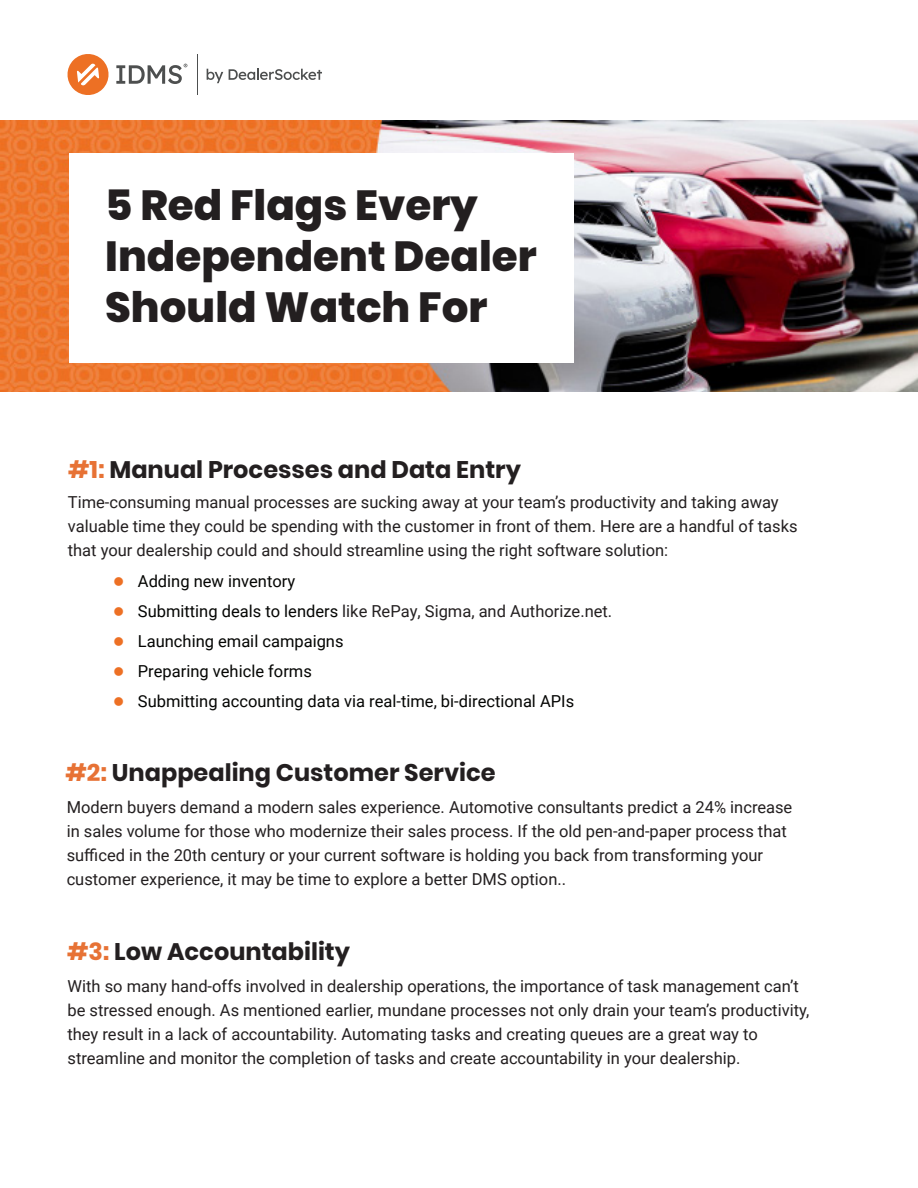
<style>
.page{position:relative;width:918px;height:1188px;background:#fff}
.page>*{position:absolute;margin:0;border:0;box-sizing:border-box;transform-origin:0 0}
.t1{font:800 42px/51px "Poppins";color:#231f20}
.t2{font:700 24px "Poppins";color:#231f20}
.t3{font:16.5px/24px "Roboto";color:#231f20}
.t4{font:16.5px/30px "Roboto";color:#040503}
.s1{color:#e77235}
.s2{color:#231f20}
</style>
<div class="page">
<img style="left:0;top:120px;width:918px;height:272px">
<div style="left:69px;top:153px;width:504px;height:210px;background:#fff"></div>
<hr style="left:197px;top:54px;width:1px;height:41px;background:#4d4f4f">
<svg style="left:207px;top:69px;width:16px;height:14px"></svg>
<svg style="left:229px;top:69px;width:93px;height:11px"></svg>
<svg style="left:67px;top:54px;width:120px;height:41px"></svg>
<p class="t1" style="left:105px;top:180px;width:433px">5 Red Flags Every<br>Independent Dealer<br>Should Watch For</p>
<p class="t2" style="left:68px;top:455px;width:454px"><span class="s1">#1:</span> Manual Processes and Data Entry</p>
<p class="t3" style="left:68px;top:490px;width:731px">Time-consuming manual processes are sucking away at your team’s productivity and taking away valuable time they could be spending with the customer in front of them. Here are a handful of tasks that your dealership could and should streamline using the right software solution:</p>
<p class="t4" style="left:138px;top:566px;width:476px">Adding new inventory<br>Submitting deals to lenders <span class="s2">like RePay, Sigma, and Authorize.net.<br></span>Launching email campaigns<br>Preparing vehicle forms<br>Submitting accounting data via real-time, bi-directional APIs</p>
<p class="t2" style="left:66px;top:758px;width:432px"><span class="s1">#2:</span> Unappealing Customer Service</p>
<p class="t3" style="left:67px;top:794px;width:727px">Modern buyers demand a modern sales experience. Automotive consultants predict a 24% increase in sales volume for those who modernize their sales process. If the old pen-and-paper process that sufficed in the 20th century or your current software is holding you back from transforming your customer experience, it may be time to explore a better DMS option..</p>
<p class="t2" style="left:67px;top:937px;width:284px"><span class="s1">#3:</span> Low Accountability</p>
<p class="t3" style="left:68px;top:974px;width:743px">With so many hand-offs involved in dealership operations, the importance of task management can’t be stressed enough. As mentioned earlier, mundane processes not only drain your team’s productivity, they result in a lack of accountability. Automating tasks and creating queues are a great way to streamline and monitor the completion of tasks and create accountability in your dealership.</p>
</div>
